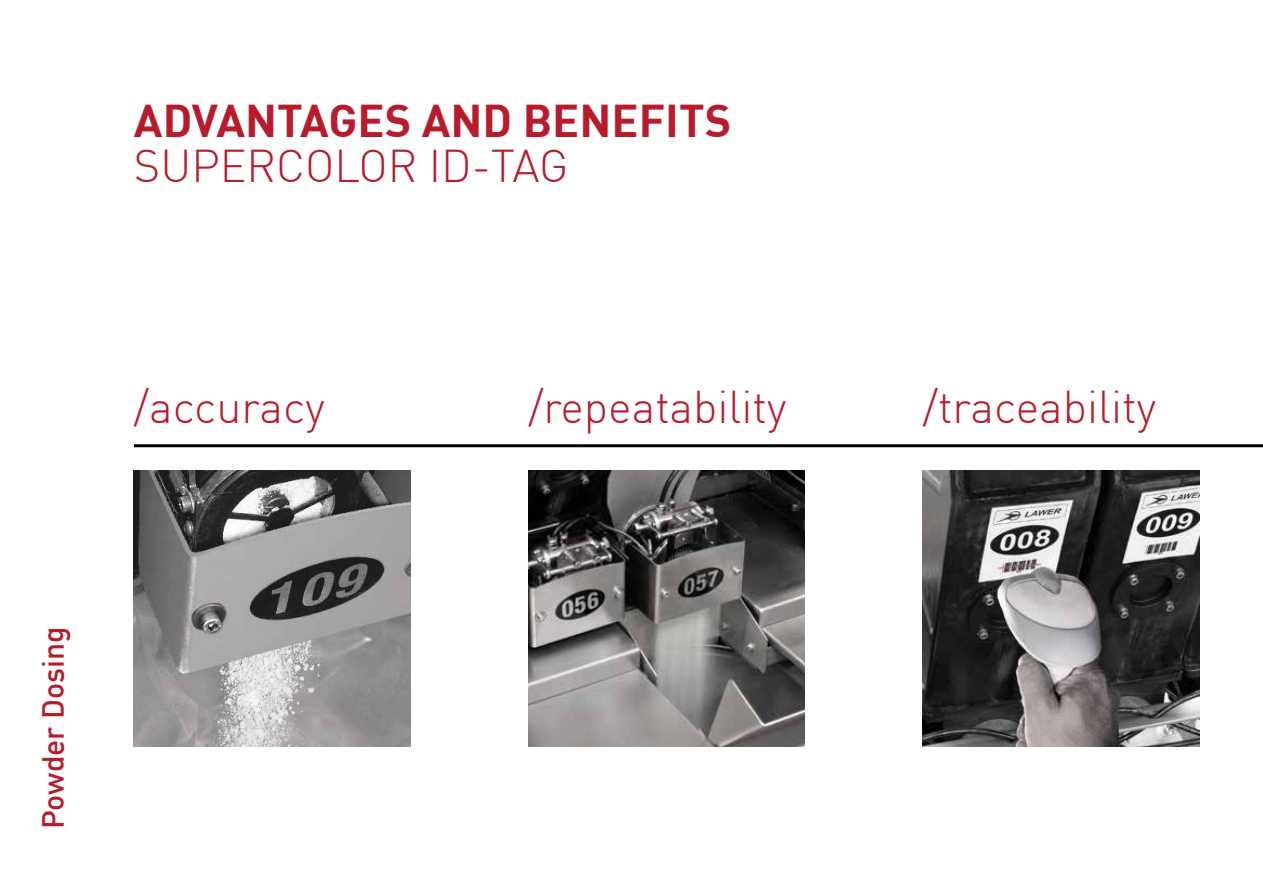
<style>
.page{position:relative;width:1263px;height:893px;background:#fff}
.page>*{position:absolute;margin:0;border:0;box-sizing:border-box;transform-origin:0 0}
.t1{font:300 45px "DIN";color:#b81b2b}
.t2{font:700 45px "DIN";color:#b81b2b}
.t3{font:500 30px "DIN";color:#b81b2b}
</style>
<div class="page">
<img style="left:528px;top:470px;width:277px;height:277px">
<img style="left:134px;top:470px;width:276px;height:277px">
<img style="left:923px;top:470px;width:276px;height:277px">
<hr style="left:134px;top:444px;width:1129px;height:3px;background:#000">
<p class="t2" style="left:134px;top:92px;width:599px">ADVANTAGES AND BENEFITS</p>
<p class="t1" style="left:134px;top:138px;width:436px">Supercolor ID-TAG</p>
<p class="t1" style="left:134px;top:379px;width:192px">/accuracy</p>
<p class="t1" style="left:528px;top:379px;width:259px">/repeatability</p>
<p class="t1" style="left:923px;top:379px;width:235px">/traceability</p>
<p class="t3" style="left:34px;top:829px;width:204px;rotate:-90deg">Powder Dosing</p>
</div>
